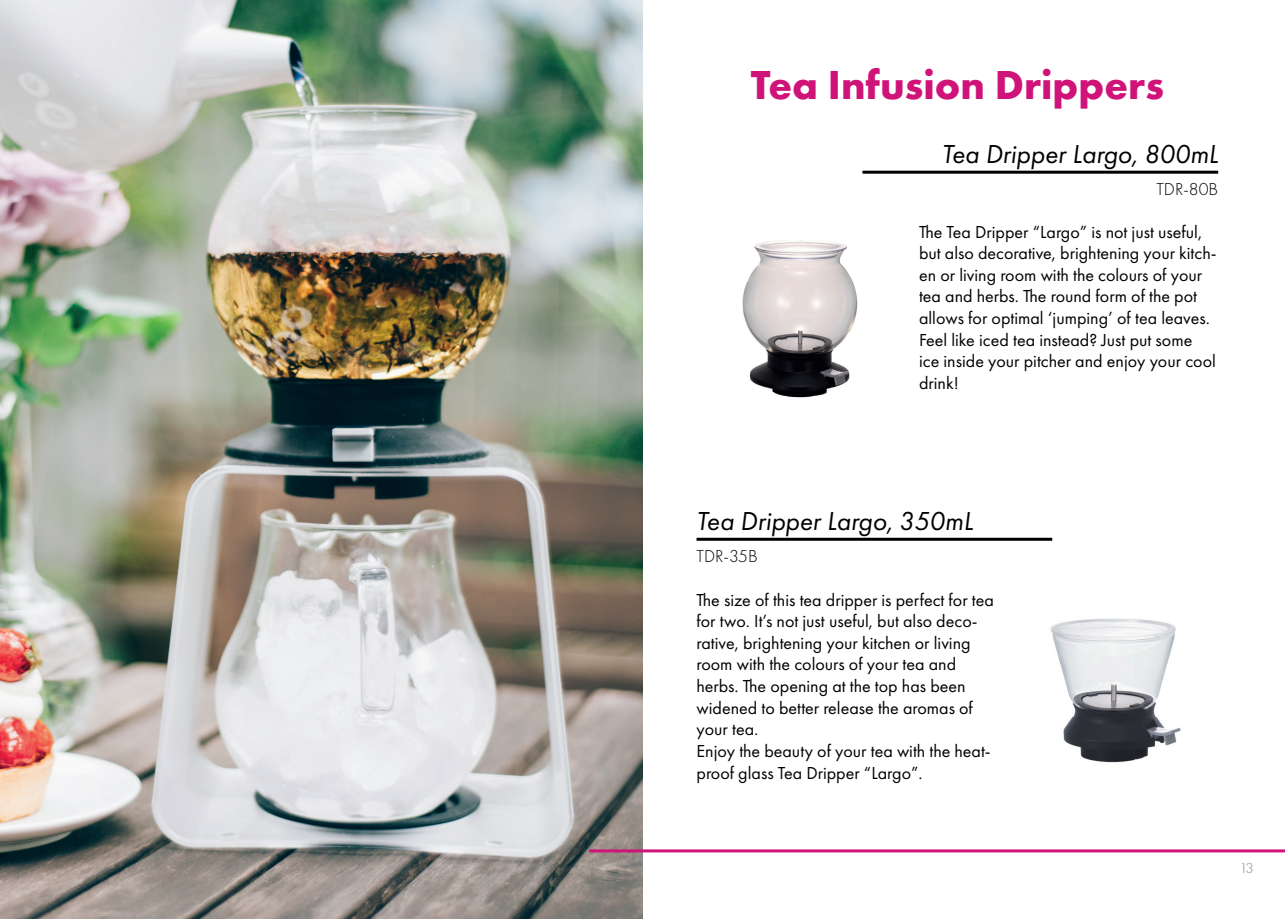
<style>
.page{position:relative;width:1285px;height:919px;background:#fff}
.page>*{position:absolute;margin:0;border:0;box-sizing:border-box;transform-origin:0 0}
.t1{font:700 42px "Futura PT";color:#cf1378}
.t2{font:italic 27px "Futura PT";color:#000}
.t3{font:18px/21.6px "Futura PT";color:#000}
.t4{font:300 18px "Futura PT";color:#000}
.t5{font:300 15px "Futura PT";color:#bcbdc0}
</style>
<div class="page">
<img style="left:0;top:0;width:642px;height:918px">
<img style="left:742px;top:240px;width:116px;height:158px">
<img style="left:1050px;top:618px;width:131px;height:145px">
<hr style="left:862px;top:171px;width:355px;height:3px;background:#000">
<hr style="left:696px;top:537px;width:356px;height:3px;background:#000">
<hr style="left:589px;top:849px;width:695px;height:3px;background:#cf1378">
<h1 class="t1" style="left:750px;top:58px;width:415px">Tea Infusion Drippers</h1>
<h2 class="t2" style="left:941px;top:138px;width:278px">Tea Dripper Largo, 800mL</h2>
<p class="t4" style="left:1156px;top:179px;width:63px">TDR-80B</p>
<p class="t3" style="left:918px;top:221px;width:299px">The Tea Dripper “Largo” is not just useful, but also decorative, brightening your kitch&shy;en or living room with the colours of your tea and herbs. The round form of the pot allows for optimal ‘jumping’ of tea leaves.<br>Feel like iced tea instead? Just put some ice inside your pitcher and enjoy your cool drink!</p>
<h2 class="t2" style="left:696px;top:505px;width:278px">Tea Dripper Largo, 350mL</h2>
<p class="t4" style="left:696px;top:546px;width:63px">TDR-35B</p>
<p class="t3" style="left:696px;top:588px;width:299px">The size of this tea dripper is perfect for tea for two. It’s not just useful, but also deco&shy;rative, brightening your kitchen or living room with the colours of your tea and herbs. The opening at the top has been widened to better release the aromas of your tea.<br>Enjoy the beauty of your tea with the heat&shy;proof glass Tea Dripper “Largo”.</p>
<p class="t5" style="left:1239px;top:859px;width:16px">13</p>
</div>
